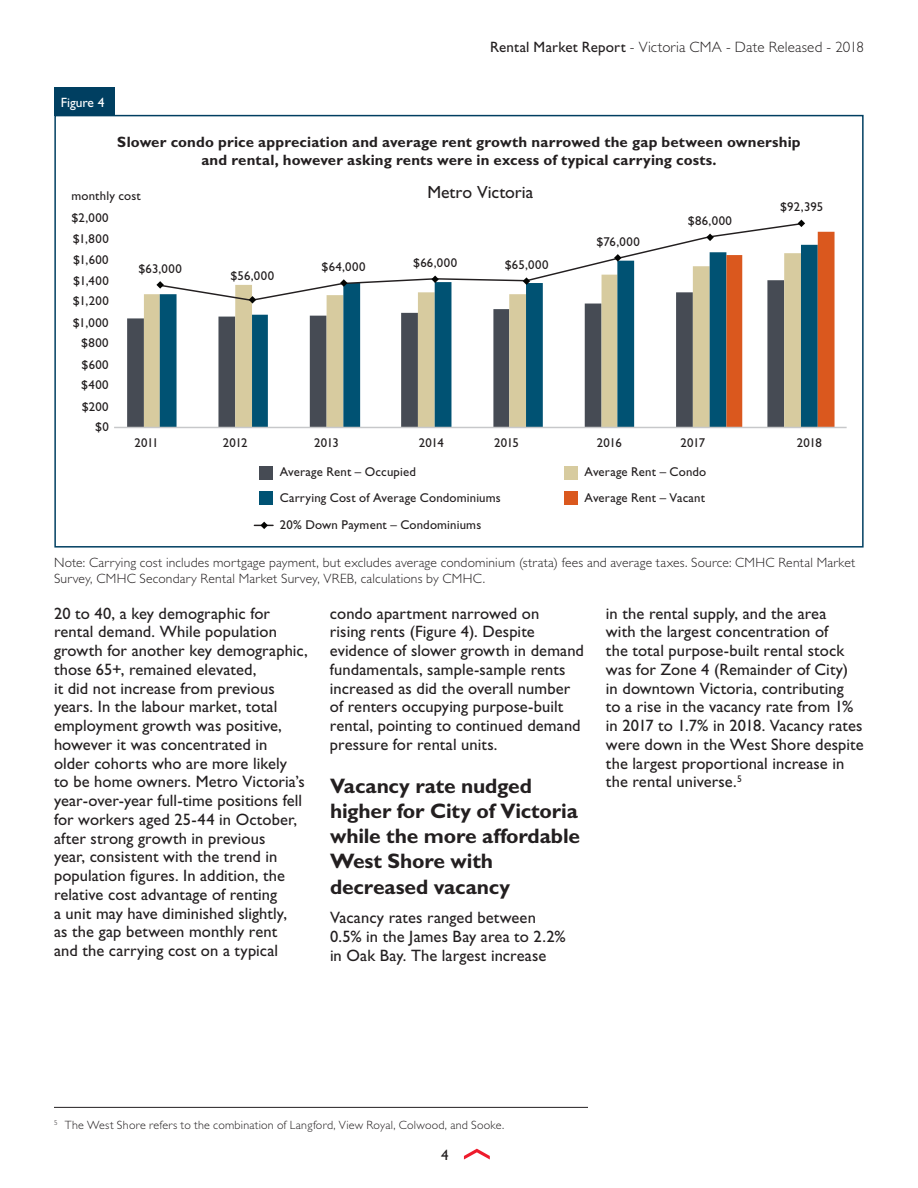
<style>
.page{position:relative;width:918px;height:1188px;background:#fff}
.page>*{position:absolute;margin:0;border:0;box-sizing:border-box;transform-origin:0 0}
.t1{font:700 21px/25.2px "Gill Sans Std";letter-spacing:-.01em;color:#231f20}
.t2{font:17.7px "Gill Sans Std";color:#231f20}
.t3{font:16.5px/18.8px "Gill Sans Std";letter-spacing:.005em;color:#231f20}
.t4{font:700 15px/18px "Gill Sans Std";letter-spacing:.01em;color:#231f20;text-align:center}
.t5{font:300 15px "Gill Sans Std";letter-spacing:.01em;color:#231f20}
.t6{font:15px "Gill Sans Std";color:#231f20}
.t7{font:300 13.5px/16.2px "Gill Sans Std";letter-spacing:.015em;color:#231f20}
.t8{font:13.5px "Gill Sans Std";color:#fff}
.t9{font:12.75px/25.3px "Gill Sans Std";letter-spacing:.015em;color:#231f20}
.t10{font:300 12px "Gill Sans Std";letter-spacing:.02em;color:#231f20}
.s1{font-weight:400}
</style>
<div class="page">
<svg style="left:464px;top:1149px;width:26px;height:11px"></svg>
<hr style="left:54px;top:1107px;width:534px;height:1px;background:#231f20">
<svg style="left:127px;top:318px;width:17px;height:109px;background:#494e57"></svg>
<svg style="left:144px;top:294px;width:16px;height:133px;background:#d4c99f"></svg>
<svg style="left:160px;top:302px;width:566px;height:125px"></svg>
<hr style="left:114px;top:427px;width:733px;height:1px;background:#c7c8ca">
<svg style="left:159px;top:233px;width:567px;height:69px"></svg>
<svg style="left:156px;top:281px;width:8px;height:8px"></svg>
<svg style="left:249px;top:296px;width:7px;height:8px"></svg>
<svg style="left:340px;top:279px;width:8px;height:8px"></svg>
<svg style="left:431px;top:276px;width:8px;height:7px"></svg>
<svg style="left:523px;top:277px;width:7px;height:8px"></svg>
<svg style="left:614px;top:254px;width:8px;height:8px"></svg>
<svg style="left:706px;top:234px;width:8px;height:7px"></svg>
<svg style="left:726px;top:220px;width:109px;height:207px"></svg>
<div style="left:260px;top:466px;width:13px;height:14px;background:#464b54"></div>
<div style="left:565px;top:466px;width:13px;height:14px;background:#d7cb9f"></div>
<div style="left:260px;top:492px;width:13px;height:13px;background:#005273"></div>
<div style="left:565px;top:492px;width:13px;height:13px;background:#da581e"></div>
<svg style="left:254px;top:522px;width:19px;height:7px"></svg>
<div style="left:54px;top:115px;width:810px;height:433px;border:2px solid #003f61"></div>
<div style="left:54px;top:88px;width:60px;height:28px;background:#003f61"></div>
<p class="t5" style="left:490px;top:39px;width:375px"><span class="s1">Rental Market Report</span> - Victoria CMA - Date Released - 2018</p>
<p class="t8" style="left:61px;top:94px;width:45px">Figure 4</p>
<p class="t4" style="left:117px;top:133px;width:685px">Slower condo price appreciation and average rent growth narrowed the gap between ownership and rental, however asking rents were in excess of typical carrying costs.</p>
<p class="t9" style="left:71px;top:183px;width:71px">monthly cost</p>
<p class="t9" style="left:71px;top:205px;width:39px">$2,000</p>
<p class="t9" style="left:73px;top:226px;width:37px">$1,800</p>
<p class="t2" style="left:427px;top:182px;width:107px">Metro Victoria</p>
<p class="t9" style="left:73px;top:247px;width:37px">$1,600</p>
<p class="t9" style="left:73px;top:268px;width:37px">$1,400</p>
<p class="t9" style="left:73px;top:289px;width:37px">$1,200</p>
<p class="t9" style="left:73px;top:310px;width:37px">$1,000</p>
<p class="t9" style="left:81px;top:331px;width:29px">$800</p>
<p class="t9" style="left:82px;top:352px;width:29px">$600</p>
<p class="t9" style="left:81px;top:372px;width:29px">$400</p>
<p class="t9" style="left:82px;top:394px;width:28px">$200</p>
<p class="t9" style="left:95px;top:414px;width:15px">$0</p>
<p class="t9" style="left:138px;top:256px;width:45px">$63,000</p>
<p class="t9" style="left:322px;top:254px;width:45px">$64,000</p>
<p class="t9" style="left:413px;top:250px;width:45px">$66,000</p>
<p class="t9" style="left:505px;top:252px;width:45px">$65,000</p>
<p class="t9" style="left:231px;top:263px;width:45px">$56,000</p>
<p class="t9" style="left:597px;top:229px;width:45px">$76,000</p>
<p class="t9" style="left:688px;top:208px;width:46px">$86,000</p>
<p class="t9" style="left:780px;top:194px;width:45px">$92,395</p>
<p class="t9" style="left:134px;top:430px;width:26px">2011</p>
<p class="t9" style="left:223px;top:430px;width:26px">2012</p>
<p class="t9" style="left:314px;top:430px;width:26px">2013</p>
<p class="t9" style="left:419px;top:430px;width:26px">2014</p>
<p class="t9" style="left:494px;top:430px;width:26px">2015</p>
<p class="t9" style="left:597px;top:430px;width:26px">2016</p>
<p class="t9" style="left:681px;top:430px;width:26px">2017</p>
<p class="t9" style="left:797px;top:430px;width:27px">2018</p>
<p class="t9" style="left:280px;top:459px;width:223px">Average Rent – Occupied<br>Carrying Cost of Average Condominiums</p>
<p class="t9" style="left:280px;top:512px;width:203px">20% Down Payment – Condominiums</p>
<p class="t9" style="left:585px;top:459px;width:123px">Average Rent – Condo</p>
<p class="t9" style="left:585px;top:485px;width:122px">Average Rent – Vacant</p>
<p class="t7" style="left:54px;top:555px;width:803px">Note: Carrying cost includes mortgage payment, but excludes average condominium (strata) fees and average taxes. Source: CMHC Rental Market<br>Survey, CMHC Secondary Rental Market Survey, VREB, calculations by CMHC.</p>
<p class="t3" style="left:54px;top:604px;width:255px">20 to 40, a key demographic for rental demand. While population growth for another key demographic, those 65+, remained elevated,<br>it did not increase from previous years. In the labour market, total employment growth was positive, however it was concentrated in<br>older cohorts who are more likely<br>to be home owners. Metro Victoria’s year-over-year full-time positions fell for workers aged 25-44 in October, after strong growth in previous<br>year, consistent with the trend in population figures. In addition, the relative cost advantage of renting<br>a unit may have diminished slightly,<br>as the gap between monthly rent<br>and the carrying cost on a typical</p>
<p class="t3" style="left:330px;top:604px;width:256px">condo apartment narrowed on<br>rising rents (Figure 4). Despite evidence of slower growth in demand fundamentals, sample-sample rents increased as did the overall number of renters occupying purpose-built rental, pointing to continued demand pressure for rental units.</p>
<p class="t1" style="left:330px;top:773px;width:252px">Vacancy rate nudged higher for City of Victoria while the more affordable<br>West Shore with decreased vacancy</p>
<p class="t3" style="left:330px;top:908px;width:237px">Vacancy rates ranged between<br>0.5% in the James Bay area to 2.2% in Oak Bay. The largest increase</p>
<p class="t3" style="left:606px;top:604px;width:259px">in the rental supply, and the area<br>with the largest concentration of<br>the total purpose-built rental stock was for Zone 4 (Remainder of City) in downtown Victoria, contributing<br>to a rise in the vacancy rate from 1% in 2017 to 1.7% in 2018. Vacancy rates were down in the West Shore despite the largest proportional increase in the rental universe.<sup>5</sup></p>
<p class="t10" style="left:54px;top:1118px;width:452px"><sup>5</sup> The West Shore refers to the combination of Langford, View Royal, Colwood, and Sooke.</p>
<p class="t6" style="left:441px;top:1146px;width:9px">4</p>
</div>
